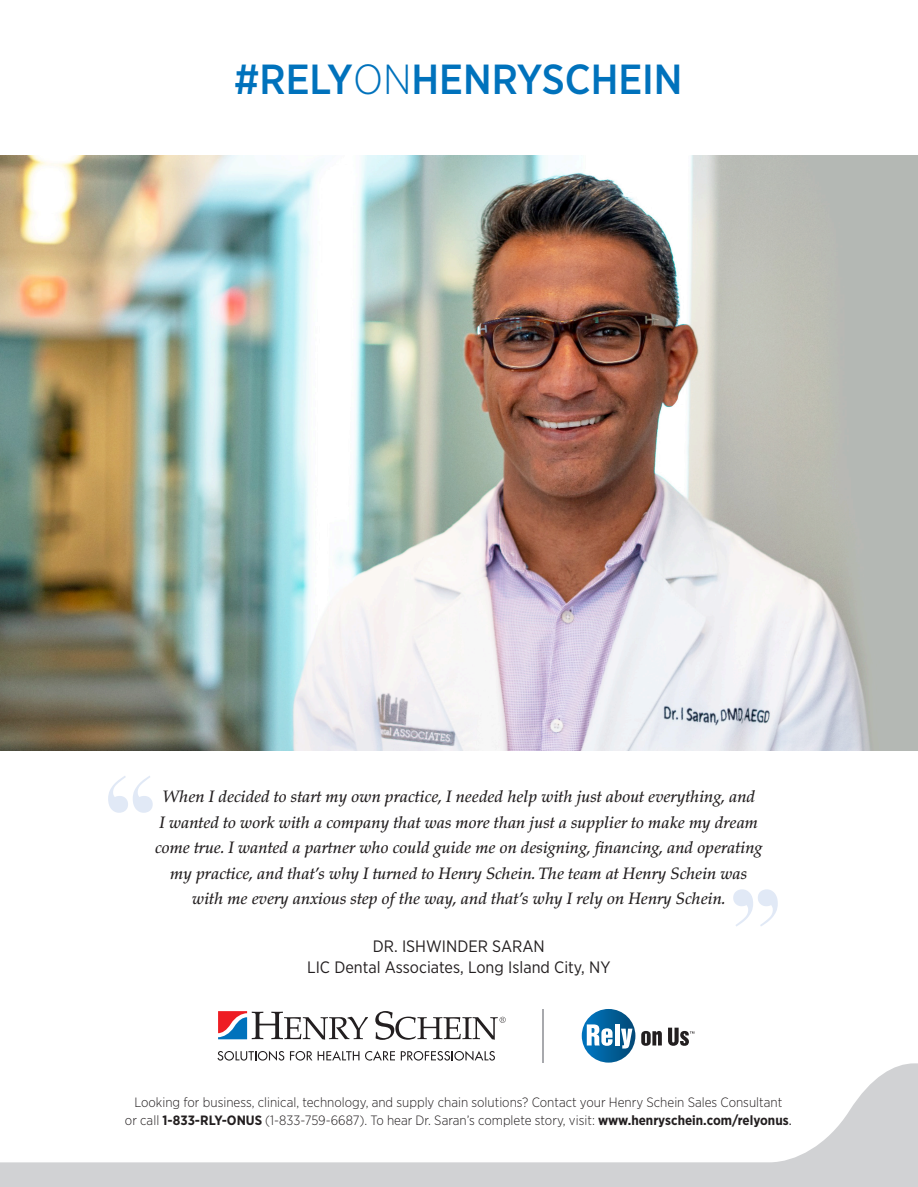
<style>
.page{position:relative;width:918px;height:1187px;background:#fff}
.page>*{position:absolute;margin:0;border:0;box-sizing:border-box;transform-origin:0 0}
.t1{font:700 118.8px "Didot";color:#e1e9f6}
.t2{font:500 42px "Gotham Narrow";color:#0072bc}
.t3{font:italic 500 16.5px/25.5px "Palatino LT Std";color:#231f20;text-align:center}
.t4{font:16.5px/21px "Gotham Narrow";color:#231f20;text-align:center}
.t5{font:300 13.5px/18px "Gotham Narrow";color:#231f20;text-align:center}
.s1{font-weight:300}
.s2{font-weight:700}
.s3{font-weight:400}
</style>
<div class="page">
<img style="left:0;top:156px;width:917px;height:594px">
<svg style="left:0;top:1063px;width:917px;height:123px"></svg>
<svg style="left:217px;top:1051px;width:67px;height:9px"></svg>
<svg style="left:290px;top:1051px;width:69px;height:9px"></svg>
<svg style="left:365px;top:1051px;width:129px;height:9px"></svg>
<svg style="left:218px;top:1011px;width:150px;height:28px"></svg>
<svg style="left:375px;top:1011px;width:130px;height:28px"></svg>
<hr style="left:542px;top:1008px;width:1px;height:54px;background:#a8a9ad">
<svg style="left:581px;top:1008px;width:54px;height:54px"></svg>
<svg style="left:586px;top:1024px;width:26px;height:21px"></svg>
<div style="left:614px;top:1024px;width:5px;height:21px;background:#fff"></div>
<svg style="left:620px;top:1028px;width:12px;height:20px"></svg>
<svg style="left:641px;top:1031px;width:20px;height:14px"></svg>
<svg style="left:668px;top:1027px;width:26px;height:18px"></svg>
<h2 class="t2" style="left:234px;top:53px;width:450px">#RELY<span class="s1">ON</span>HENRYSCHEIN</h2>
<h1 class="t1" style="left:103px;top:745px;width:57px">“</h1>
<p class="t3" style="left:155px;top:783px;width:608px">When I decided to start my own practice, I needed help with just about everything, and<br>I wanted to work with a company that was more than just a supplier to make my dream come true. I wanted a partner who could guide me on designing, financing, and operating my practice, and that’s why I turned to Henry Schein. The team at Henry Schein was with me every anxious step of the way, and that’s why I rely on Henry Schein.</p>
<p class="t4" style="left:307px;top:935px;width:305px">DR. ISHWINDER SARAN<br>LIC Dental Associates, Long Island City, NY</p>
<h1 class="t1" style="left:727px;top:859px;width:57px">”</h1>
<p class="t5" style="left:125px;top:1092px;width:668px">Looking for business, clinical, technology, and supply chain solutions? Contact your Henry Schein Sales Consultant<br>or call <span class="s2">1-833-RLY-ONUS</span> (1-833-759-6687). To hear Dr. Saran’s complete story, visit: <span class="s2">www.henryschein.com/relyonus</span><span class="s3">.</span></p>
</div>
